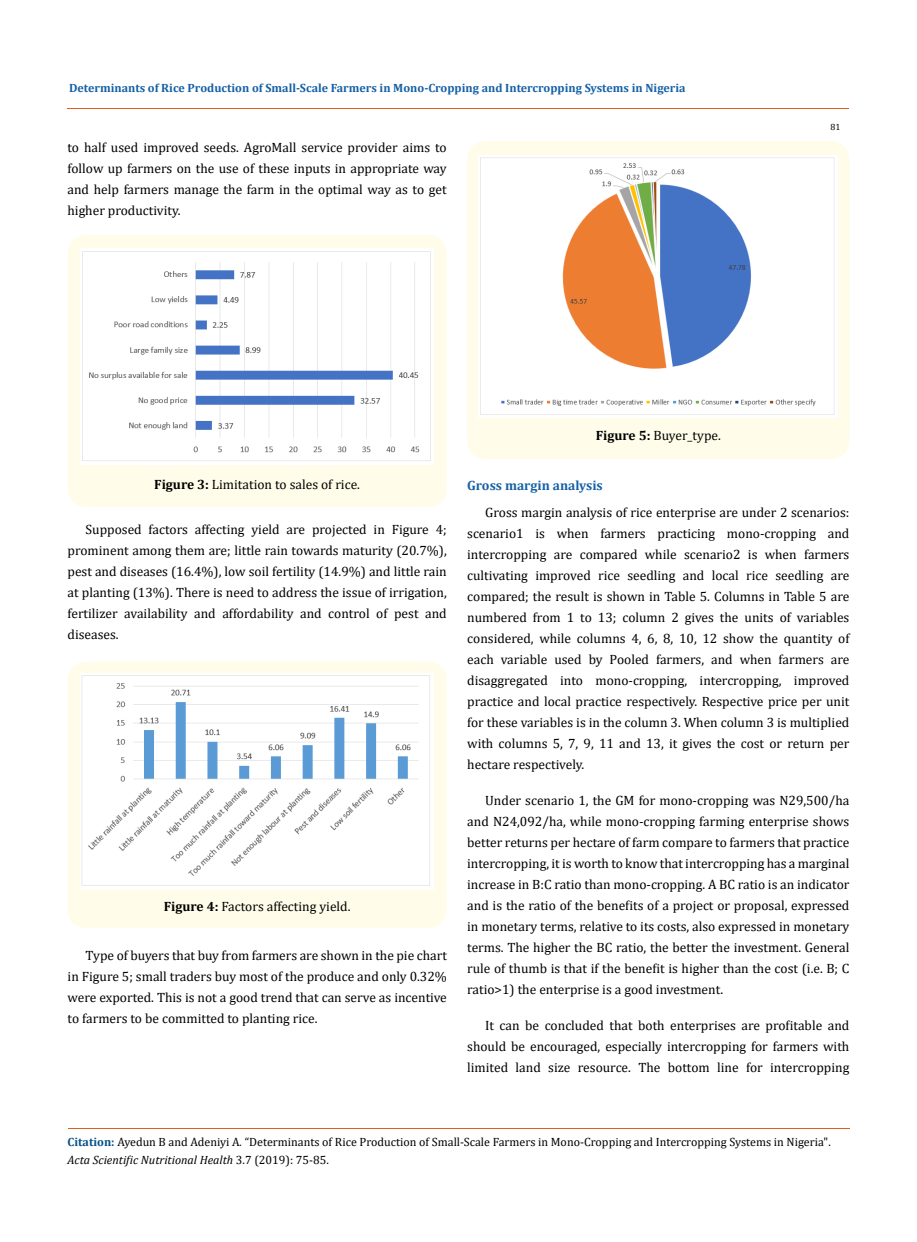
<style>
.page{position:relative;width:917px;height:1242px;background:#fff}
.page>*{position:absolute;margin:0;border:0;box-sizing:border-box;transform-origin:0 0}
.t1{font:13.5px/21px "Cambria";color:#000;text-align:justify}
.t2{font:700 13.5px "Cambria";color:#1560a6}
.t3{font:12px/18px "Cambria";color:#000}
.t4{font:700 12px "Cambria";color:#1560a6}
.t5{font:9px "Cambria";color:#000}
.s1{font-weight:700}
.s2{font-weight:700;color:#035089}
.s3{font-style:italic}
</style>
<div class="page">
<hr style="left:67px;top:109px;width:782px;height:1px;background:#e05d1a">
<div style="left:67px;top:235px;width:380px;height:272px;background:#fffde9;border-radius:18px"></div>
<img style="left:80px;top:249px;width:354px;height:216px">
<div style="left:67px;top:662px;width:380px;height:266px;background:#fffde9;border-radius:18px"></div>
<img style="left:80px;top:674px;width:354px;height:215px">
<div style="left:467px;top:141px;width:382px;height:318px;background:#fffde9;border-radius:18px"></div>
<img style="left:478px;top:156px;width:360px;height:261px">
<hr style="left:68px;top:1128px;width:781px;height:1px;background:#e05d1a">
<p class="t4" style="left:69px;top:80px;width:618px">Determinants of Rice Production of Small-Scale Farmers in Mono-Cropping and Intercropping Systems in Nigeria</p>
<p class="t1" style="left:67px;top:136px;width:381px">to half used improved seeds. AgroMall service provider aims to follow up farmers on the use of these inputs in appropriate way and help farmers manage the farm in the optimal way as to get higher productivity.</p>
<p class="t1" style="left:595px;top:425px;width:127px"><span class="s1">Figure 5:</span> Buyer_type.</p>
<p class="t5" style="left:830px;top:122px;width:11px">81</p>
<p class="t1" style="left:154px;top:474px;width:207px"><span class="s1">Figure 3:</span> Limitation to sales of rice.</p>
<p class="t1" style="left:67px;top:519px;width:381px;text-indent:18px">Supposed factors affecting yield are projected in Figure 4; prominent among them are; little rain towards maturity (20.7%), pest and diseases (16.4%), low soil fertility (14.9%) and little rain at planting (13%). There is need to address the issue of irrigation, fertilizer availability and affordability and control of pest and diseases.</p>
<p class="t1" style="left:164px;top:896px;width:188px"><span class="s1">Figure 4:</span> Factors affecting yield.</p>
<p class="t1" style="left:68px;top:945px;width:381px;text-indent:18px">Type of buyers that buy from farmers are shown in the pie chart in Figure 5; small traders buy most of the produce and only 0.32% were exported. This is not a good trend that can serve as incentive to farmers to be committed to planting rice.</p>
<p class="t2" style="left:467px;top:476px;width:137px">Gross margin analysis</p>
<p class="t1" style="left:467px;top:502px;width:384px;text-indent:18px">Gross margin analysis of rice enterprise are under 2 scenarios: scenario1 is when farmers practicing mono-cropping and intercropping are compared while scenario2 is when farmers cultivating improved rice seedling and local rice seedling are compared; the result is shown in Table 5. Columns in Table 5 are numbered from 1 to 13; column 2 gives the units of variables considered, while columns 4, 6, 8, 10, 12 show the quantity of each variable used by Pooled farmers, and when farmers are disaggregated into mono-cropping, intercropping, improved practice and local practice respectively. Respective price per unit for these variables is in the column 3. When column 3 is multiplied with columns 5, 7, 9, 11 and 13, it gives the cost or return per hectare respectively.</p>
<p class="t1" style="left:467px;top:790px;width:384px;text-indent:18px">Under scenario 1, the GM for mono-cropping was N29,500/ha and N24,092/ha, while mono-cropping farming enterprise shows better returns per hectare of farm compare to farmers that practice intercropping, it is worth to know that intercropping has a marginal increase in B:C ratio than mono-cropping. A BC ratio is an indicator and is the ratio of the benefits of a project or proposal, expressed in monetary terms, relative to its costs, also expressed in monetary terms. The higher the BC ratio, the better the investment. General rule of thumb is that if the benefit is higher than the cost (i.e. B; C ratio&gt;1) the enterprise is a good investment.</p>
<p class="t1" style="left:467px;top:1015px;width:384px;text-indent:18px">It can be concluded that both enterprises are profitable and should be encouraged, especially intercropping for farmers with limited land size resource. The bottom line for intercropping</p>
<p class="t3" style="left:68px;top:1133px;width:764px"><span class="s2">Citation:</span> Ayedun B and Adeniyi A<span class="s3">.</span> “Determinants of Rice Production of Small-Scale Farmers in Mono-Cropping and Intercropping Systems in Nigeria".<br><span class="s3">Acta Scientific Nutritional Health</span> 3.7 (2019): 75-85.</p>
</div>
